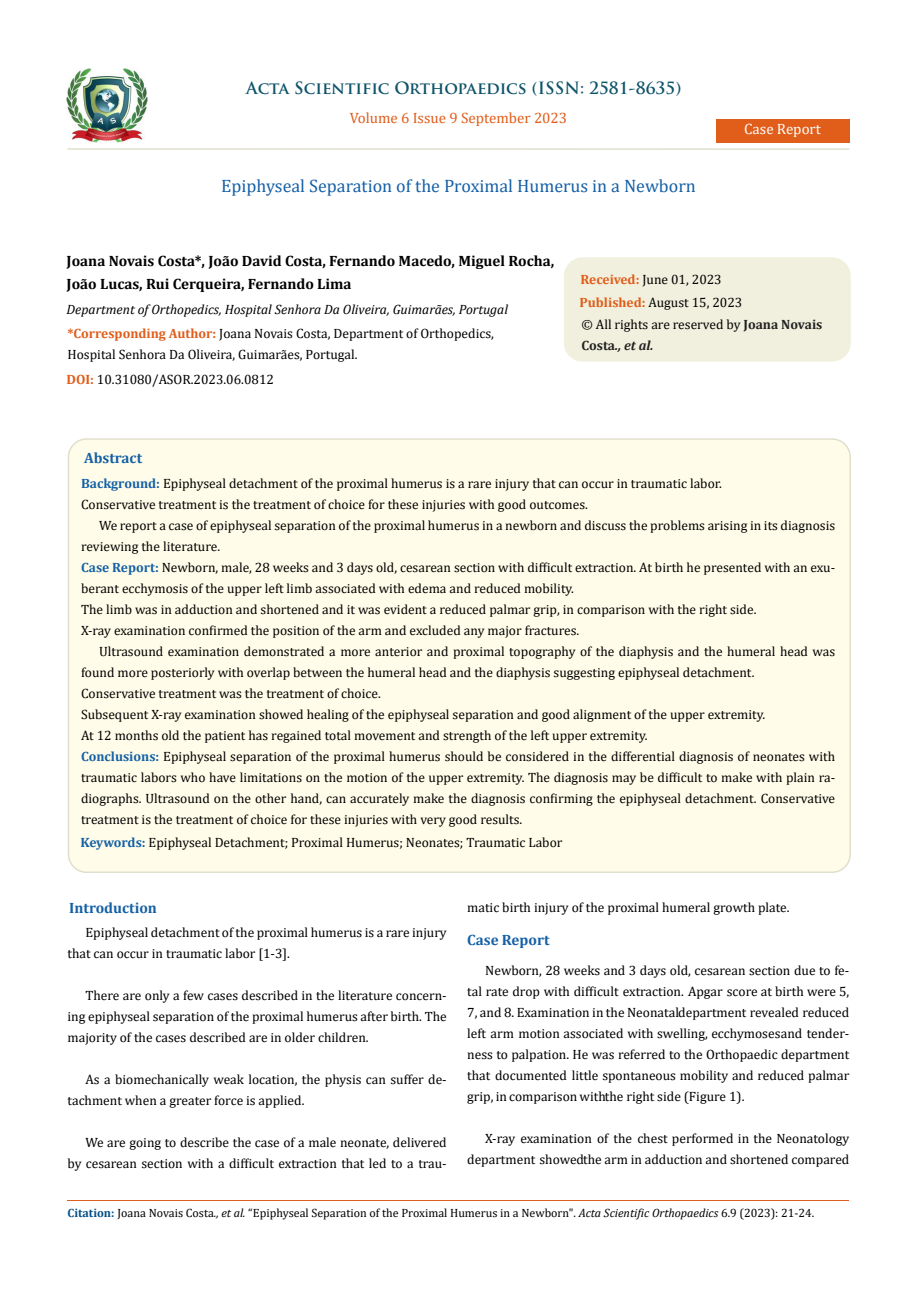
<style>
.page{position:relative;width:917px;height:1296px;background:#fff}
.page>*{position:absolute;margin:0;border:0;box-sizing:border-box;transform-origin:0 0}
.t1{font:18px "Cambria";color:#1560a6}
.t2{font:700 16.5px "Trajan Pro";color:#0e546a}
.t3{font:700 15px/22.5px "Cambria";color:#000}
.t4{font:700 15px "Cambria";color:#1560a6}
.t5{font:15px "Cambria";color:#e05d1a}
.t6{font:15px "Cambria";color:#fff}
.t7{font:13.5px/21px "Cambria";color:#000}
.t8{font:italic 13.5px/23.4px "Cambria";color:#000}
.t9{font:12px "Cambria";color:#000}
.s1{font-weight:700;font-style:normal;color:#e05d1a}
.s2{font-style:normal}
.s3{font-weight:700;color:#e05d1a}
.s4{font-weight:700;color:#222}
.s5{font-weight:700;font-style:italic;color:#222}
.s6{font-weight:700;color:#1560a6}
.s7{font-weight:700;color:#035089}
.s8{font-style:italic}
</style>
<div class="page">
<img style="left:67px;top:68px;width:80px;height:74px">
<div style="left:715px;top:119px;width:134px;height:23px;background:#e05d1a"></div>
<div style="left:564px;top:258px;width:286px;height:103px;background:#f1f0de;border-radius:18px"></div>
<div style="left:564px;top:257px;width:286px;height:105px;border:2px solid #f1f0de;border-radius:18px"></div>
<div style="left:68px;top:439px;width:782px;height:433px;background:#fffde9;border-radius:18px"></div>
<div style="left:68px;top:438px;width:782px;height:435px;border:2px solid #e0dfcd;border-radius:18px"></div>
<hr style="left:67px;top:1201px;width:782px;height:1px;background:#e05d1a">
<hr style="left:67px;top:148px;width:782px;height:2px;background:#e0dfcd">
<p class="t2" style="left:246px;top:77px;width:436px">Acta Scientific Orthopaedics (ISSN: 2581-8635)</p>
<p class="t5" style="left:350px;top:109px;width:219px">Volume 6 Issue 9 September 2023</p>
<h1 class="t1" style="left:221px;top:175px;width:476px">Epiphyseal Separation of the Proximal Humerus in a Newborn</h1>
<p class="t6" style="left:744px;top:120px;width:78px">Case Report</p>
<p class="t3" style="left:67px;top:249px;width:489px">Joana Novais Costa*, João David Costa, Fernando Macedo, Miguel Rocha,<br>João Lucas, Rui Cerqueira, Fernando Lima</p>
<p class="t8" style="left:67px;top:297px;width:443px">Department of Orthopedics, Hospital Senhora Da Oliveira, Guimarães, Portugal <span class="s1">*Corresponding Author:</span> <span class="s2">Joana Novais Costa, Department of Orthopedics,</span></p>
<p class="t7" style="left:67px;top:344px;width:291px">Hospital Senhora Da Oliveira, Guimarães, Portugal.</p>
<p class="t7" style="left:67px;top:369px;width:209px"><span class="s3">DOI:</span> 10.31080/ASOR.2023.06.0812</p>
<p class="t4" style="left:84px;top:448px;width:60px">Abstract</p>
<p class="t7" style="left:579px;top:268px;width:164px;line-height:23px"><span class="s3">Received:</span> June 01, 2023<br><span class="s3">Published:</span> August 15, 2023</p>
<p class="t7" style="left:581px;top:314px;width:242px">© All rights are reserved by <span class="s4">Joana Novais<br>Costa</span><span class="s5">., et al.</span></p>
<p class="t7" style="left:81px;top:472px;width:642px"><span class="s6">Background:</span> Epiphyseal detachment of the proximal humerus is a rare injury that can occur in traumatic labor.<br>Conservative treatment is the treatment of choice for these injuries with good outcomes.</p>
<p class="t7" style="left:81px;top:514px;width:755px;text-indent:18px">We report a case of epiphyseal separation of the proximal humerus in a newborn and discuss the problems arising in its diagnosis reviewing the literature.<br><span class="s6">Case Report:</span> Newborn, male, 28 weeks and 3 days old, cesarean section with difficult extraction. At birth he presented with an exu&shy;berant ecchymosis of the upper left limb associated with edema and reduced mobility.<br>The limb was in adduction and shortened and it was evident a reduced palmar grip, in comparison with the right side.<br>X-ray examination confirmed the position of the arm and excluded any major fractures.</p>
<p class="t7" style="left:81px;top:640px;width:755px;text-indent:18px">Ultrasound examination demonstrated a more anterior and proximal topography of the diaphysis and the humeral head was found more posteriorly with overlap between the humeral head and the diaphysis suggesting epiphyseal detachment.<br>Conservative treatment was the treatment of choice.<br>Subsequent X-ray examination showed healing of the epiphyseal separation and good alignment of the upper extremity.<br>At 12 months old the patient has regained total movement and strength of the left upper extremity.<br><span class="s6">Conclusions:</span> Epiphyseal separation of the proximal humerus should be considered in the differential diagnosis of neonates with traumatic labors who have limitations on the motion of the upper extremity. The diagnosis may be difficult to make with plain ra&shy;diographs. Ultrasound on the other hand, can accurately make the diagnosis confirming the epiphyseal detachment. Conservative treatment is the treatment of choice for these injuries with very good results.</p>
<p class="t7" style="left:80px;top:832px;width:483px"><span class="s6">Keywords:</span> Epiphyseal Detachment; Proximal Humerus; Neonates; Traumatic Labor</p>
<p class="t4" style="left:69px;top:898px;width:89px">Introduction</p>
<p class="t7" style="left:67px;top:921px;width:381px;text-indent:18px">Epiphyseal detachment of the proximal humerus is a rare injury that can occur in traumatic labor [1-3].</p>
<p class="t7" style="left:67px;top:984px;width:381px;text-align:justify;text-indent:18px">There are only a few cases described in the literature concern&shy;ing epiphyseal separation of the proximal humerus after birth. The majority of the cases described are in older children.</p>
<p class="t7" style="left:67px;top:1068px;width:381px;text-indent:18px">As a biomechanically weak location, the physis can suffer de&shy;tachment when a greater force is applied.</p>
<p class="t7" style="left:67px;top:1131px;width:381px;text-align:right">We are going to describe the case of a male neonate, delivered<br>by cesarean section with a difficult extraction that led to a trau-</p>
<p class="t7" style="left:467px;top:897px;width:324px">matic birth injury of the proximal humeral growth plate.</p>
<p class="t4" style="left:467px;top:930px;width:84px">Case Report</p>
<p class="t7" style="left:467px;top:960px;width:384px;text-align:justify;text-indent:18px">Newborn, 28 weeks and 3 days old, cesarean section due to fe&shy;tal rate drop with difficult extraction. Apgar score at birth were 5, 7, and 8. Examination in the Neonatal department revealed reduced left arm motion associated with swelling, ecchymoses and tender&shy;ness to palpation. He was referred to the Orthopaedic department that documented little spontaneous mobility and reduced palmar grip, in comparison with the right side (Figure 1).</p>
<p class="t7" style="left:467px;top:1128px;width:384px;text-align:right">X-ray examination of the chest performed in the Neonatology department showed the arm in adduction and shortened compared</p>
<p class="t9" style="left:67px;top:1206px;width:748px"><span class="s7">Citation:</span> Joana Novais Costa<span class="s8">., et al.</span> “Epiphyseal Separation of the Proximal Humerus in a Newborn". <span class="s8">Acta Scientific Orthopaedics</span> 6.9 (2023): 21-24.</p>
</div>
